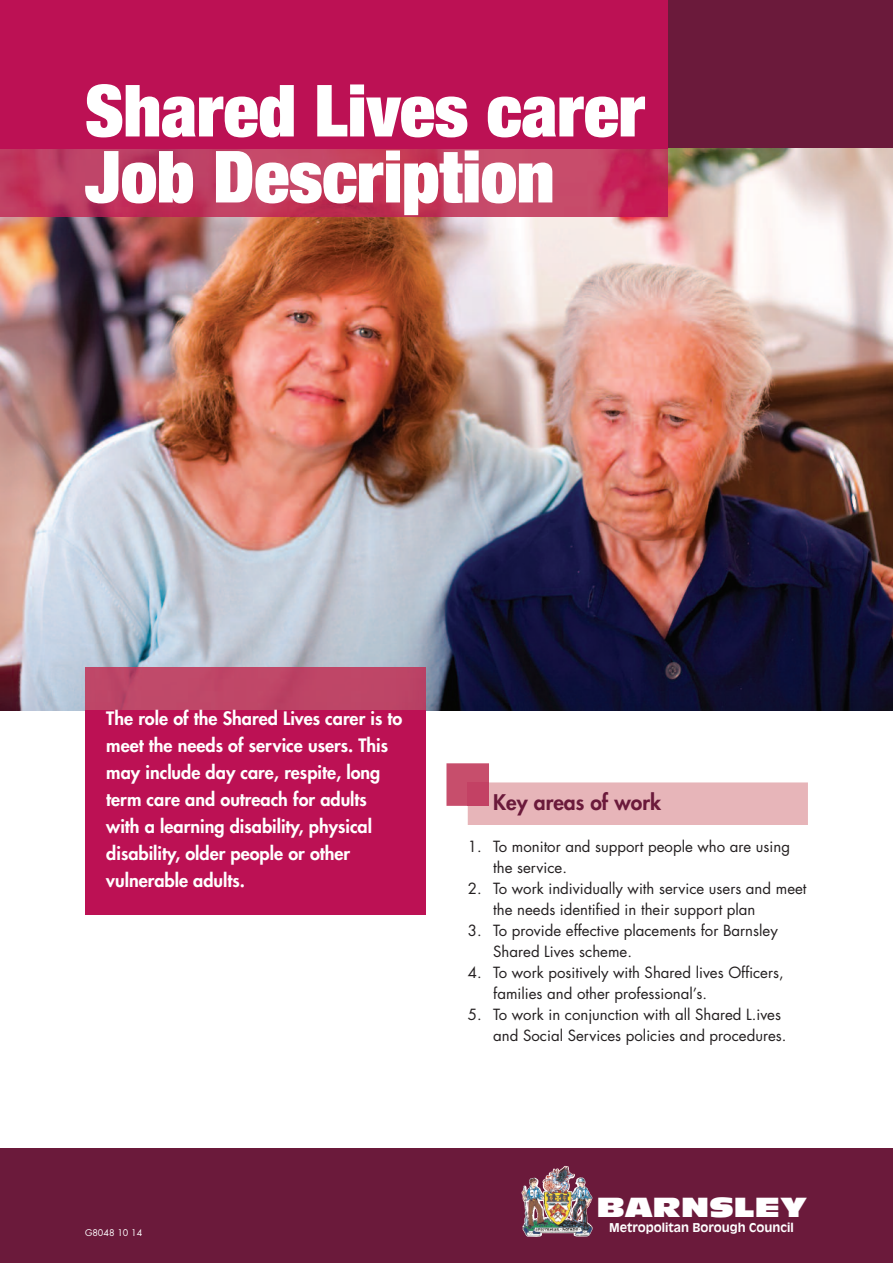
<style>
.page{position:relative;width:893px;height:1263px;background:#fff}
.page>*{position:absolute;margin:0;border:0;box-sizing:border-box;transform-origin:0 0}
.t1{font:900 condensed 72px/66px "Helvetica Neue LT Std";color:#fff}
.t2{font:27px "Antique Olive Std Nord";color:#fff}
.t3{font:800 21px "Futura Std";color:#6b1a3b}
.t4{font:800 18px/27px "Futura Std";color:#fff}
.t5{font:15px/21px "Futura Std";color:#231f20}
.t6{font:700 12px "Antique Olive Std";color:#fff}
.t7{font:9px "Futura Std";color:#fff}
</style>
<div class="page">
<div style="left:668px;top:0;width:225px;height:149px;background:#6b1a3b"></div>
<img style="left:0;top:149px;width:893px;height:561px">
<div style="left:0;top:0;width:668px;height:149px;background:#bc1154"></div>
<img style="left:0;top:149px;width:668px;height:68px">
<div style="left:0;top:1148px;width:893px;height:115px;background:#6b1a3b"></div>
<img style="left:522px;top:1166px;width:70px;height:71px">
<div style="left:85px;top:668px;width:340px;height:42px;background:#be4667"></div>
<div style="left:85px;top:710px;width:340px;height:204px;background:#bc1154"></div>
<svg style="left:446px;top:763px;width:362px;height:62px"></svg>
<div style="left:468px;top:782px;width:21px;height:24px;background:#c34164"></div>
<h1 class="t1" style="left:85px;top:84px;width:562px">Shared Lives carer<br>Job Description</h1>
<p class="t4" style="left:106px;top:706px;width:298px">The role of the Shared Lives carer is to meet the needs of service users. This may include day care, respite, long term care and outreach for adults with a learning disability, physical disability, older people or other vulnerable adults.</p>
<p class="t7" style="left:85px;top:1229px;width:59px">G8048 10 14</p>
<h3 class="t3" style="left:493px;top:793px;width:169px">Key areas of work</h3>
<p class="t5" style="left:493px;top:838px;width:298px;text-indent:-26px">1. To monitor and support people who are using the service.</p>
<p class="t5" style="left:493px;top:880px;width:315px;text-indent:-26px">2. To work individually with service users and meet the needs identified in their support plan</p>
<p class="t5" style="left:493px;top:922px;width:286px;text-indent:-26px">3. To provide effective placements for Barnsley<br>Shared Lives scheme.</p>
<p class="t5" style="left:493px;top:964px;width:292px;text-indent:-26px">4. To work positively with Shared lives Officers, families and other professional’s.</p>
<p class="t5" style="left:493px;top:1006px;width:295px;text-indent:-26px">5. To work in conjunction with all Shared L.ives and Social Services policies and procedures.</p>
<h2 class="t2" style="left:597px;top:1197px;width:211px">BARNSLEY</h2>
<p class="t6" style="left:609px;top:1223px;width:186px">Metropolitan Borough Council</p>
</div>
